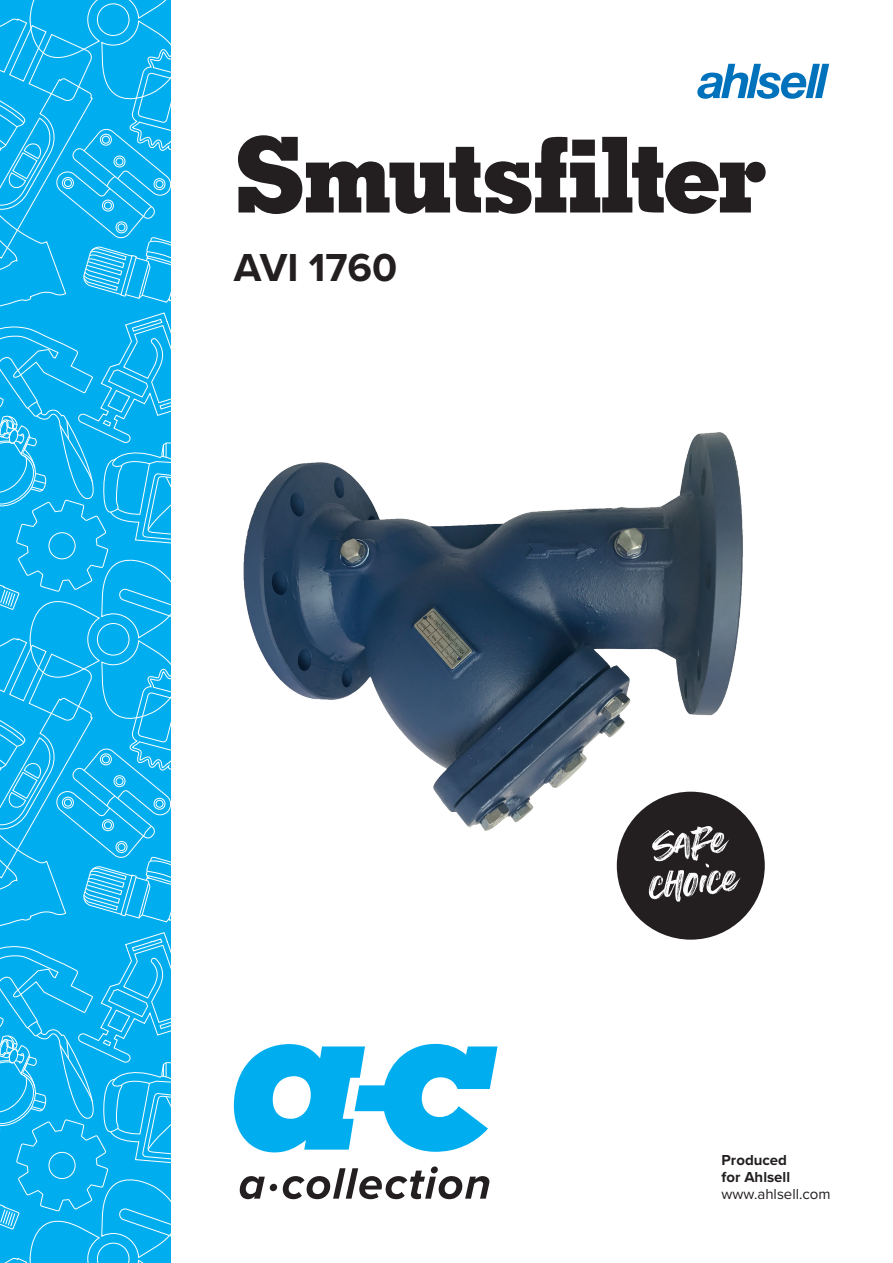
<style>
.page{position:relative;width:893px;height:1263px;background:#fff}
.page>*{position:absolute;margin:0;border:0;box-sizing:border-box;transform-origin:0 0}
.t1{font:700 105px "Geometric Slab 703 BT Xtra";letter-spacing:-.035em;color:#231f20}
.t2{font:69px "Summer Loving";color:#fff}
.t3{font:700 40.5px "Proxima Nova";color:#231f20}
.t4{font:700 15px/17.2px "Proxima Nova";color:#231f20}
.t5{font:15px "Proxima Nova";color:#231f20}
</style>
<div class="page">
<img style="left:243px;top:432px;width:510px;height:408px">
<svg style="left:697px;top:64px;width:132px;height:35px"></svg>
<svg style="left:0;top:0;width:170px;height:1263px;background:#14b4f0"></svg>
<svg style="left:240px;top:1176px;width:25px;height:23px"></svg>
<svg style="left:283px;top:1166px;width:206px;height:33px"></svg>
<svg style="left:234px;top:1044px;width:264px;height:108px"></svg>
<div style="left:270px;top:1184px;width:7px;height:7px;background:#231f20;border-radius:50%"></div>
<div style="left:617px;top:792px;width:148px;height:148px;background:#231f20;border-radius:50%"></div>
<h1 class="t1" style="left:234px;top:111px;width:535px">Smutsfilter</h1>
<h3 class="t3" style="left:234px;top:237px;width:165px">AVI 1760</h3>
<h2 class="t2" style="left:649px;top:803px;width:74px;rotate:-5deg">safe</h2>
<h2 class="t2" style="left:645px;top:843px;width:90px;rotate:-5deg">choice</h2>
<p class="t4" style="left:722px;top:1151px;width:70px">Produced for Ahlsell</p>
<p class="t5" style="left:722px;top:1183px;width:111px">www.ahlsell.com</p>
</div>
